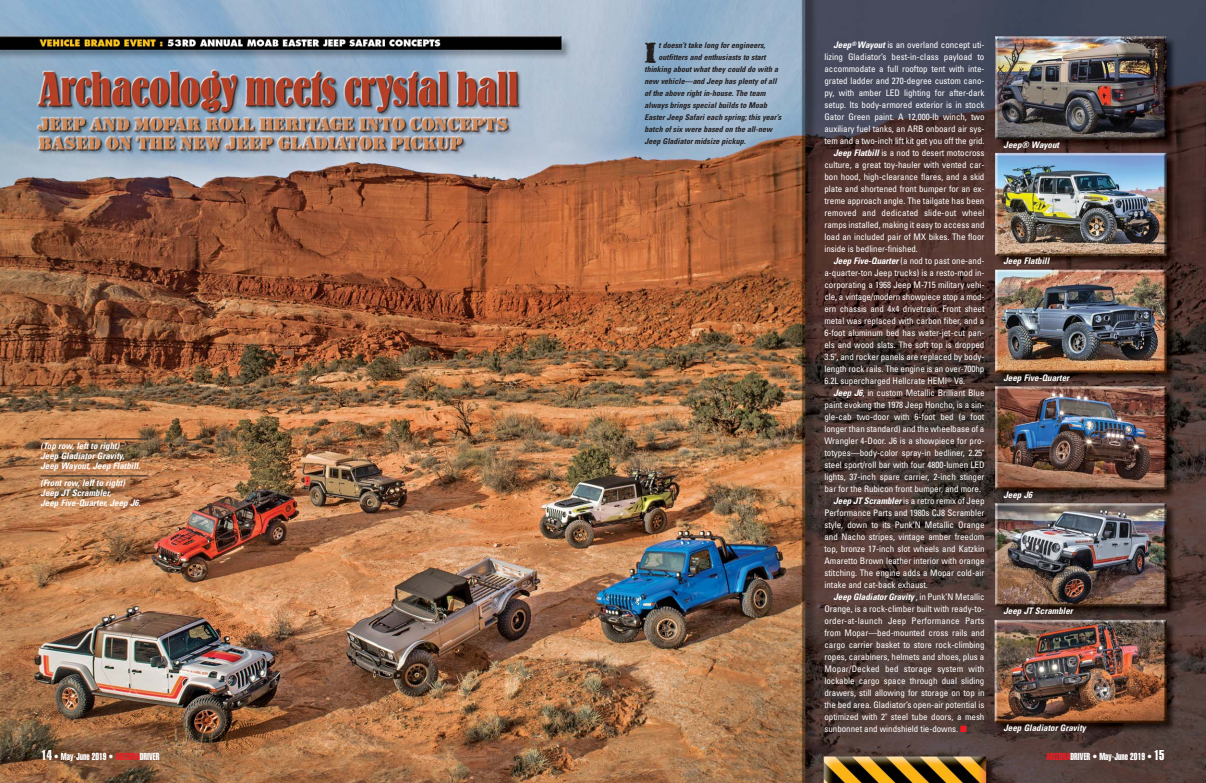
<style>
.page{position:relative;width:1206px;height:783px;background:#fff}
.page>*{position:absolute;margin:0;border:0;box-sizing:border-box;transform-origin:0 0}
.t1{font:30.8px "Rubber Stamp Plain";color:#231f20}
.t2{font:10px "Helvetica Extra Compressed";color:#fff}
.t3{font:condensed 9px "Univers";letter-spacing:-.005em;color:#fff}
.t4{font:italic 700 condensed 9px/10px "Univers";color:#fff}
.t5{font:condensed 9px "Univers";letter-spacing:.015em;color:#fff}
.t6{font:italic 700 condensed 8px "Univers";color:#231f20}
.s1{font-weight:700;font-style:italic}
.s2{font-weight:400;font-style:normal}
.s3{color:#ed1c24}
.s4{font-size:14px}
</style>
<div class="page">
<img style="left:603px;top:0;width:603px;height:783px">
<img style="left:0;top:0;width:603px;height:783px">
<hr style="left:40px;top:438px;width:108px;height:1px;background:#231f20">
<hr style="left:40px;top:475px;width:108px;height:1px;background:#231f20">
<p class="t4" style="left:40px;top:442px;width:103px">(Top row,leftto right)<br>Jeep GladiatorGravity,<br>Jeep Wayout,Jeep Flatbill.</p>
<p class="t4" style="left:40px;top:479px;width:103px">(Frontrow,leff to right)<br>Jeep JT Scrambler,<br>Jeep Five-Quarter,Jeep J6.</p>
<h1 class="t1" style="left:644px;top:34px;width:14px">I</h1>
<p class="t6" style="left:658px;top:42px;width:110px">tdoesn’ttake long forengineers,</p>
<p class="t6" style="left:658px;top:54px;width:110px">outfitters and enthusiasts to start</p>
<p class="t6" style="left:644px;top:66px;width:137px">thinking aboutwhatthey could do with a</p>
<p class="t6" style="left:644px;top:78px;width:135px">new vehicle—and Jeep has plenty of all</p>
<p class="t6" style="left:644px;top:90px;width:124px">of the above rightin-house.The team</p>
<p class="t6" style="left:644px;top:102px;width:126px">always brings specialbuilds to Moab</p>
<p class="t6" style="left:644px;top:114px;width:140px">EasterJeep Safarieach spring;this year’s</p>
<p class="t6" style="left:644px;top:126px;width:131px">batch of six were based on the all-new</p>
<p class="t6" style="left:644px;top:138px;width:104px">Jeep Gladiatormidsize pickup.</p>
<p class="t3" style="left:834px;top:42px;width:152px"><span class="s1">Jeep</span><sup>®</sup><span class="s1">Wayout</span>is an overland concept uti-</p>
<p class="t3" style="left:824px;top:54px;width:161px">lizing Gladiator’s best-in-class pay load to</p>
<p class="t3" style="left:824px;top:66px;width:161px">accommodate a full rooftop tent with inte-</p>
<p class="t3" style="left:824px;top:78px;width:162px">grated ladder and 270-degree custom can o -</p>
<p class="t3" style="left:824px;top:90px;width:162px">py, with amber LED lighting for after-dark</p>
<p class="t3" style="left:824px;top:102px;width:162px">setup. Its body-armored exterior is in stock</p>
<p class="t3" style="left:824px;top:114px;width:162px">Gator Green paint. A 12,000-lb winch, two</p>
<p class="t3" style="left:824px;top:125px;width:162px">auxiliary fuel tanks, an ARB onboard air sys-</p>
<p class="t3" style="left:824px;top:137px;width:162px">tem and a two-inch lift kit get you off the grid.</p>
<p class="t3" style="left:834px;top:150px;width:153px"><span class="s1">Jeep Flatbill</span>is a nod to desert motocross</p>
<p class="t3" style="left:824px;top:162px;width:162px">culture, a great toy-hauler with vented car-</p>
<p class="t3" style="left:824px;top:174px;width:161px">bon hood, high-clearance flares, and a skid</p>
<p class="t3" style="left:824px;top:186px;width:161px">plate and shortened front bumper for an ex -</p>
<p class="t3" style="left:824px;top:198px;width:161px">treme ap proach angle. The tailgate has been</p>
<p class="t5" style="left:824px;top:210px;width:162px">removed and dedicated slide-out wheel</p>
<p class="t3" style="left:824px;top:222px;width:162px">ramps installed, making it easy to access and</p>
<p class="t3" style="left:824px;top:233px;width:161px">load an included pair of MX bikes. The floor</p>
<p class="t3" style="left:824px;top:245px;width:95px">inside is bedliner-finished.</p>
<p class="t3" style="left:834px;top:258px;width:153px"><span class="s1">Jeep Five-Quarter</span>(a nod to past one-and-</p>
<p class="t3" style="left:824px;top:270px;width:162px">a-quarter-ton Jeep trucks) is a resto-mod in -</p>
<p class="t3" style="left:824px;top:282px;width:162px">corporating a 1968 Jeep M-715 military ve hi -</p>
<p class="t3" style="left:824px;top:294px;width:161px">cle, a vintage/modern showpiece atop a mod-</p>
<p class="t3" style="left:824px;top:306px;width:162px">ern chas sis and 4x4 drivetrain. Front sheet</p>
<p class="t3" style="left:824px;top:318px;width:161px">metal was replaced with carbon fiber, and a</p>
<p class="t3" style="left:824px;top:330px;width:162px">6-foot aluminum bed has water-jet-cut pan-</p>
<p class="t3" style="left:824px;top:341px;width:161px">els and wood slats. The soft top is dropped</p>
<p class="t3" style="left:824px;top:353px;width:162px">3.5", and rocker panels are replaced by body-</p>
<p class="t3" style="left:824px;top:365px;width:161px">length rock rails. The engine is an over-700hp</p>
<p class="t3" style="left:824px;top:377px;width:142px">6.2L supercharged Hellcrate HEMI<sup>®</sup> V8.</p>
<p class="t3" style="left:834px;top:390px;width:153px"><span class="s1">Jeep J6</span>, in custom Metallic Brilliant Blue</p>
<p class="t3" style="left:825px;top:402px;width:162px">paint evoking the 1978 Jeep Honcho, is a sin-</p>
<p class="t3" style="left:825px;top:414px;width:161px">gle-cab two-door with 6-foot bed (a foot</p>
<p class="t3" style="left:825px;top:426px;width:161px">longer than standard) and the wheelbase of a</p>
<p class="t3" style="left:825px;top:438px;width:162px">Wrangler 4-Door. J6 is a showpiece for pro-</p>
<p class="t3" style="left:825px;top:450px;width:162px">totypes—body-color spray-in bedliner, 2.25"</p>
<p class="t3" style="left:825px;top:462px;width:162px">steel sport/roll bar with four 4800-lumen LED</p>
<p class="t3" style="left:825px;top:473px;width:162px">lights, 37-inch spare carrier, 2-inch stinger</p>
<p class="t3" style="left:825px;top:485px;width:158px">bar for the Rubicon front bumper, and more.</p>
<p class="t3" style="left:834px;top:498px;width:153px"><span class="s1">Jeep JT Scrambler</span>is a retro remix of Jeep</p>
<p class="t3" style="left:824px;top:510px;width:162px">Performance Parts and 1980s CJ8 Scrambler</p>
<p class="t3" style="left:824px;top:522px;width:162px">style, down to its Punk’N Metallic Orange</p>
<p class="t3" style="left:824px;top:534px;width:161px">and Nacho stripes, vintage amber freedom</p>
<p class="t3" style="left:824px;top:546px;width:162px">top, bronze 17-inch slot wheels and Katzkin</p>
<p class="t3" style="left:824px;top:558px;width:162px">Amaretto Brown leather interior with orange</p>
<p class="t3" style="left:824px;top:570px;width:161px">stitching. The engine adds a Mopar cold-air</p>
<p class="t3" style="left:824px;top:581px;width:105px">intake and cat-back exhaust.</p>
<p class="t4" style="left:834px;top:593px;width:153px">Jeep GladiatorGravity <span class="s2">, i n P u n k ’ N M e t a l l i c</span></p>
<p class="t3" style="left:824px;top:606px;width:162px">Orange, is a rock-climber built with ready-to-</p>
<p class="t5" style="left:824px;top:618px;width:161px">order-at-launch Jeep Performance Parts</p>
<p class="t3" style="left:824px;top:630px;width:162px">from Mopar—bed-mounted cross rails and</p>
<p class="t3" style="left:824px;top:642px;width:162px">cargo carrier basket to store rock-climbing</p>
<p class="t3" style="left:824px;top:654px;width:161px">ropes, carabiners, helmets and shoes, plus a</p>
<p class="t5" style="left:824px;top:666px;width:161px">Mopar/ Decked bed storage system with</p>
<p class="t3" style="left:824px;top:677px;width:161px">lockable cargo space through dual sliding</p>
<p class="t3" style="left:824px;top:689px;width:162px">drawers, still allowing for storage on top in</p>
<p class="t3" style="left:824px;top:701px;width:161px">the bed area. Gladiator’s open-air potential is</p>
<p class="t3" style="left:824px;top:713px;width:161px">optimized with 2" steel tube doors, a mesh</p>
<p class="t3" style="left:824px;top:725px;width:144px">sunbonnet and windshield tie-downs. <span class="s3">■</span></p>
<p class="t4" style="left:1004px;top:140px;width:59px">Jeep® Wayout</p>
<p class="t4" style="left:1003px;top:257px;width:49px">Jeep Flatbill</p>
<p class="t4" style="left:1003px;top:374px;width:69px">Jeep Five-Quarter</p>
<p class="t4" style="left:1003px;top:490px;width:32px">Jeep J6</p>
<p class="t4" style="left:1003px;top:607px;width:73px">Jeep JT Scrambler</p>
<p class="t4" style="left:1003px;top:724px;width:86px">Jeep GladiatorGravity</p>
<p class="t2" style="left:42px;top:753px;width:120px"><span class="s4">14</span> • May-June 2019 • <span class="s3">ARIZONA</span>DRIVER</p>
<p class="t2" style="left:1046px;top:753px;width:120px"><span class="s3">ARIZONA</span>DRIVER • May-June 2019 • <span class="s4">15</span></p>
</div>
